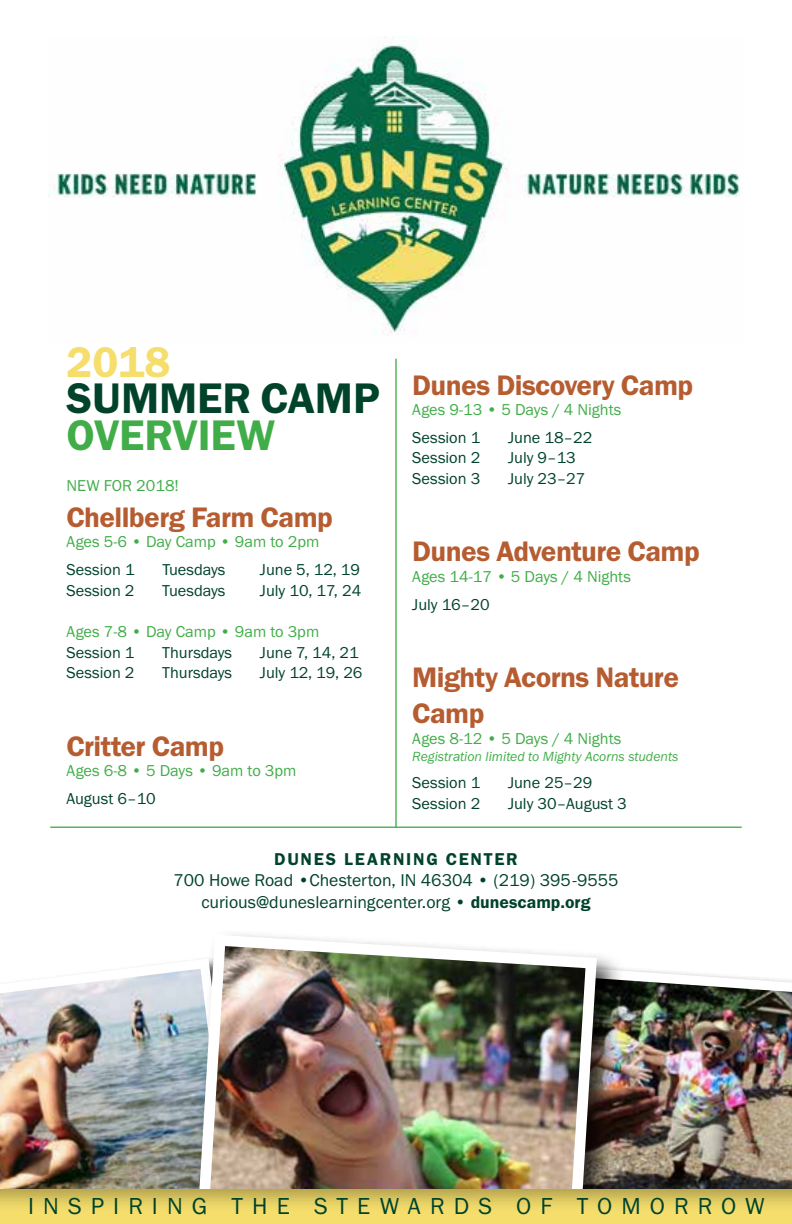
<style>
.page{position:relative;width:792px;height:1224px;background:#fff}
.page>*{position:absolute;margin:0;border:0;box-sizing:border-box;transform-origin:0 0}
.t1{font:44.4px "Franklin Gothic URW Dem";color:#00432a}
.t2{font:44.4px "Franklin Gothic URW Dem";color:#41ad49}
.t3{font:44.4px "Franklin Gothic URW Dem";color:#f5de6c}
.t4{font:29.2px/36px "Franklin Gothic URW Dem";letter-spacing:-.02em;color:#b65c31}
.t5{font:24px "Franklin Gothic URW Boo";letter-spacing:.38em;color:#00432a}
.t6{font:17.8px/21.2px "Franklin Gothic URW Boo";color:#00432a;text-align:center}
.t7{font:17.8px "Franklin Gothic URW Dem";letter-spacing:.1em;color:#00432a}
.t8{font:16.4px "Franklin Gothic URW Boo";color:#00432a}
.t9{font:16.4px "Franklin Gothic URW Boo";color:#41ad49}
.t10{font:13.8px "Franklin Gothic URW Boo Ita";color:#41ad49}
.s1{font-family:"Franklin Gothic URW Dem"}
</style>
<div class="page">
<img style="left:51px;top:36px;width:690px;height:299px">
<hr style="left:395px;top:359px;width:2px;height:469px;background:#41ad49">
<hr style="left:50px;top:827px;width:692px;height:1px;background:#41ad49">
<img style="left:0;top:970px;width:192px;height:217px">
<img style="left:625px;top:969px;width:167px;height:218px">
<div style="left:192px;top:929px;width:433px;height:295px;background:#000;opacity:.75"></div>
<img style="left:192px;top:929px;width:411px;height:258px">
<div style="left:0;top:1187px;width:792px;height:37px;background:#000;opacity:.3"></div>
<h1 class="t3" style="left:67px;top:335px;width:106px">2018</h1>
<h1 class="t1" style="left:67px;top:371px;width:315px">SUMMER CAMP</h1>
<h1 class="t2" style="left:67px;top:407px;width:210px">OVERVIEW</h1>
<p class="t9" style="left:67px;top:475px;width:114px">NEW FOR 2018!</p>
<h2 class="t4" style="left:67px;top:499px;width:268px">Chellberg Farm Camp</h2>
<p class="t9" style="left:67px;top:532px;width:254px">Ages 5-6 • Day Camp • 9am to 2pm</p>
<p class="t8" style="left:67px;top:559px;width:70px">Session 1</p>
<p class="t8" style="left:162px;top:559px;width:65px">Tuesdays</p>
<p class="t8" style="left:260px;top:559px;width:102px">June 5, 12, 19</p>
<p class="t8" style="left:67px;top:580px;width:70px">Session 2</p>
<p class="t8" style="left:162px;top:580px;width:65px">Tuesdays</p>
<p class="t8" style="left:260px;top:580px;width:103px">July 10, 17, 24</p>
<p class="t9" style="left:67px;top:621px;width:254px">Ages 7-8 • Day Camp • 9am to 3pm</p>
<p class="t8" style="left:67px;top:642px;width:70px">Session 1</p>
<p class="t8" style="left:162px;top:642px;width:71px">Thursdays</p>
<p class="t8" style="left:260px;top:642px;width:100px">June 7, 14, 21</p>
<p class="t8" style="left:66px;top:662px;width:70px">Session 2</p>
<p class="t8" style="left:162px;top:662px;width:71px">Thursdays</p>
<p class="t8" style="left:260px;top:662px;width:104px">July 12, 19, 26</p>
<h2 class="t4" style="left:67px;top:727px;width:159px">Critter Camp</h2>
<p class="t9" style="left:67px;top:760px;width:231px">Ages 6-8 • 5 Days • 9am to 3pm</p>
<p class="t8" style="left:67px;top:788px;width:91px">August 6–10</p>
<h2 class="t4" style="left:412px;top:366px;width:282px">Dunes Discovery Camp</h2>
<p class="t9" style="left:412px;top:400px;width:211px">Ages 9-13 • 5 Days / 4 Nights</p>
<p class="t8" style="left:412px;top:427px;width:70px">Session 1</p>
<p class="t8" style="left:508px;top:427px;width:86px">June 18–22</p>
<p class="t8" style="left:412px;top:448px;width:70px">Session 2</p>
<p class="t8" style="left:508px;top:448px;width:69px">July 9–13</p>
<p class="t8" style="left:412px;top:468px;width:70px">Session 3</p>
<p class="t8" style="left:508px;top:468px;width:79px">July 23–27</p>
<h2 class="t4" style="left:412px;top:533px;width:289px">Dunes Adventure Camp</h2>
<p class="t9" style="left:412px;top:566px;width:220px">Ages 14-17 • 5 Days / 4 Nights</p>
<p class="t8" style="left:412px;top:594px;width:79px">July 16–20</p>
<h2 class="t4" style="left:412px;top:659px;width:268px">Mighty Acorns Nature<br>Camp</h2>
<p class="t9" style="left:412px;top:728px;width:211px">Ages 8-12 • 5 Days / 4 Nights</p>
<p class="t10" style="left:412px;top:748px;width:268px">Registration limited to Mighty Acorns students</p>
<p class="t8" style="left:412px;top:773px;width:70px">Session 1</p>
<p class="t8" style="left:508px;top:773px;width:86px">June 25–29</p>
<p class="t8" style="left:412px;top:793px;width:70px">Session 2</p>
<p class="t8" style="left:508px;top:793px;width:120px">July 30–August 3</p>
<p class="t7" style="left:274px;top:848px;width:245px">DUNES LEARNING CENTER</p>
<p class="t6" style="left:173px;top:869px;width:447px">700 Howe Road •Chesterton, IN 46304 • (219) 395 -9555 curious@duneslearningcenter.org • <span class="s1">dunescamp.org</span></p>
<h3 class="t5" style="left:28px;top:1191px;width:738px">INSPIRING THE STEWARDS OF TOMORROW</h3>
</div>
